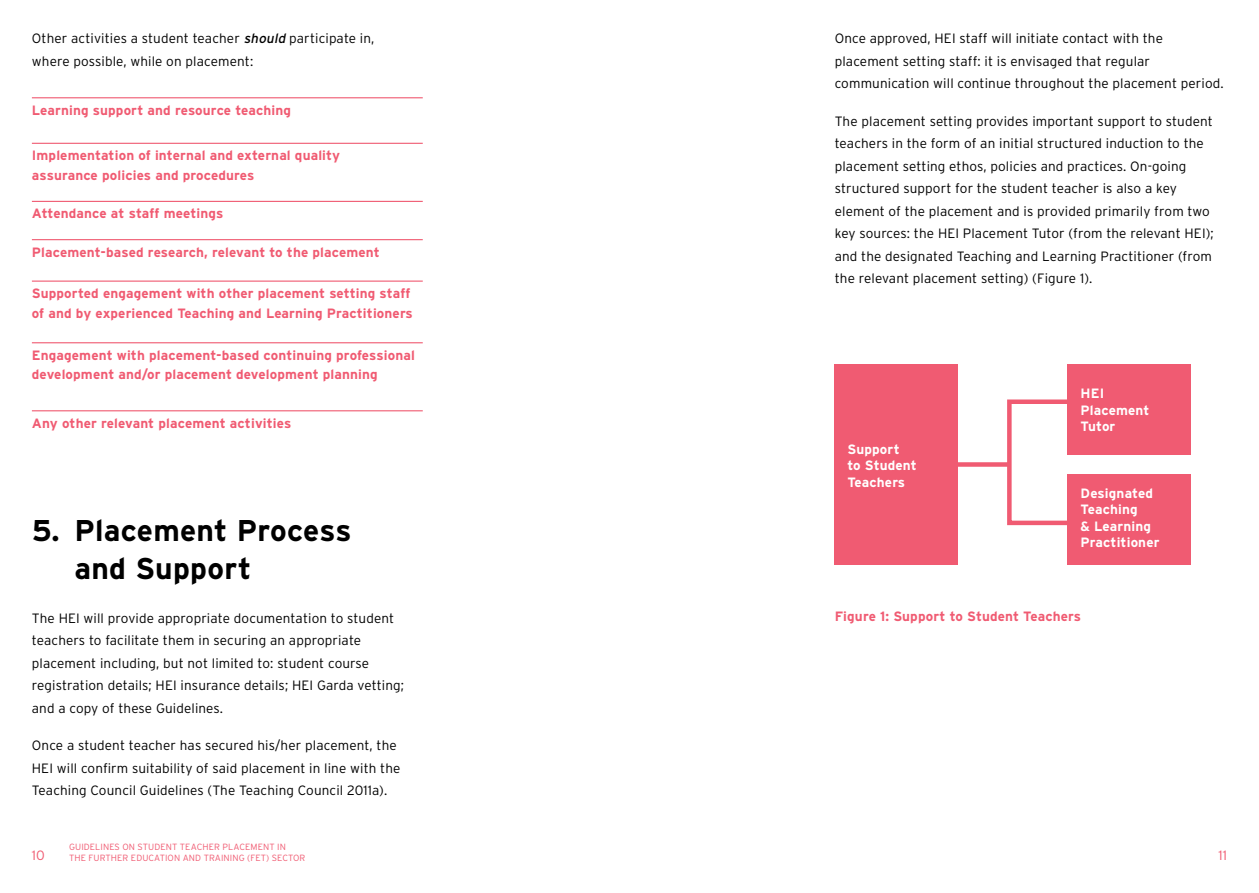
<style>
.page{position:relative;width:1259px;height:893px;background:#fff}
.page>*{position:absolute;margin:0;border:0;box-sizing:border-box;transform-origin:0 0}
.t1{font:700 30px/37.5px "Interstate";letter-spacing:.01em;color:#000}
.t2{font:300 13.5px/22.5px "Interstate";letter-spacing:.01em;color:#000}
.t3{font:700 13.5px/19.5px "Interstate";letter-spacing:.01em;color:#f05b72}
.t4{font:700 13.5px/16.5px "Interstate";letter-spacing:.01em;color:#fff}
.t5{font:300 13.5px "Interstate";color:#f05b72}
.t6{font:300 9px/10.5px "Interstate";letter-spacing:.01em;color:#f05b72}
.s1{font-weight:400;font-style:italic}
</style>
<div class="page">
<hr style="left:32px;top:97px;width:391px;height:1px;background:#f05b72">
<hr style="left:32px;top:143px;width:391px;height:1px;background:#f05b72">
<hr style="left:32px;top:201px;width:391px;height:1px;background:#f05b72">
<hr style="left:32px;top:239px;width:391px;height:1px;background:#f05b72">
<hr style="left:32px;top:281px;width:391px;height:1px;background:#f05b72">
<hr style="left:32px;top:342px;width:391px;height:1px;background:#f05b72">
<hr style="left:32px;top:410px;width:391px;height:1px;background:#f05b72">
<div style="left:834px;top:364px;width:123px;height:201px;background:#f05b72"></div>
<div style="left:1068px;top:364px;width:123px;height:90px;background:#f05b72"></div>
<div style="left:1068px;top:474px;width:123px;height:90px;background:#f05b72"></div>
<div style="left:943px;top:462px;width:66px;height:5px;background:#f05b72"></div>
<svg style="left:1005px;top:397px;width:78px;height:130px"></svg>
<p class="t2" style="left:32px;top:27px;width:344px">Other activities a student teacher <span class="s1">should</span> participate in, where possible, while on placement:</p>
<p class="t3" style="left:32px;top:100px;width:261px">Learning support and resource teaching</p>
<p class="t3" style="left:32px;top:146px;width:310px">Implementation of internal and external quality assurance policies and procedures</p>
<p class="t3" style="left:32px;top:204px;width:193px">Attendance at staff meetings</p>
<p class="t3" style="left:32px;top:242px;width:349px">Placement-based research, relevant to the placement</p>
<p class="t3" style="left:32px;top:283px;width:382px">Supported engagement with other placement setting staff of and by experienced Teaching and Learning Practitioners</p>
<p class="t3" style="left:32px;top:345px;width:384px">Engagement with placement-based continuing professional development and/or placement development planning</p>
<p class="t3" style="left:32px;top:413px;width:261px">Any other relevant placement activities</p>
<h1 class="t1" style="left:74px;top:512px;width:279px;text-indent:-43px">5. Placement Process and Support</h1>
<p class="t2" style="left:32px;top:606px;width:374px">The HEI will provide appropriate documentation to student teachers to facilitate them in securing an appropriate placement including, but not limited to: student course registration details; HEI insurance details; HEI Garda vetting; and a copy of these Guidelines.</p>
<p class="t2" style="left:32px;top:734px;width:370px">Once a student teacher has secured his/her placement, the<br>HEI will confirm suitability of said placement in line with the<br>Teaching Council Guidelines (The Teaching Council 2011a).</p>
<p class="t2" style="left:834px;top:27px;width:390px">Once approved, HEI staff will initiate contact with the placement setting staff: it is envisaged that regular communication will continue throughout the placement period.</p>
<p class="t2" style="left:834px;top:110px;width:381px">The placement setting provides important support to student teachers in the form of an initial structured induction to the placement setting ethos, policies and practices. On-going structured support for the student teacher is also a key element of the placement and is provided primarily from two key sources: the HEI Placement Tutor (from the relevant HEI); and the designated Teaching and Learning Practitioner (from the relevant placement setting) (Figure 1).</p>
<p class="t4" style="left:847px;top:441px;width:71px">Support<br>to Student<br>Teachers</p>
<p class="t4" style="left:1080px;top:385px;width:70px">HEI<br>Placement<br>Tutor</p>
<p class="t4" style="left:1080px;top:484px;width:80px">Designated<br>Teaching<br>&amp; Learning<br>Practitioner</p>
<p class="t3" style="left:834px;top:606px;width:248px">Figure 1: Support to Student Teachers</p>
<p class="t6" style="left:69px;top:842px;width:218px">Gui deli nes on Student Teacher Placement i n the</p>
<p class="t5" style="left:32px;top:848px;width:15px">10</p>
<p class="t5" style="left:1218px;top:848px;width:10px">11</p>
<p class="t6" style="left:89px;top:852px;width:24px">Furthe</p>
<p class="t6" style="left:123px;top:852px;width:184px">r Education and Trai ni ng (FET) Sector</p>
</div>
